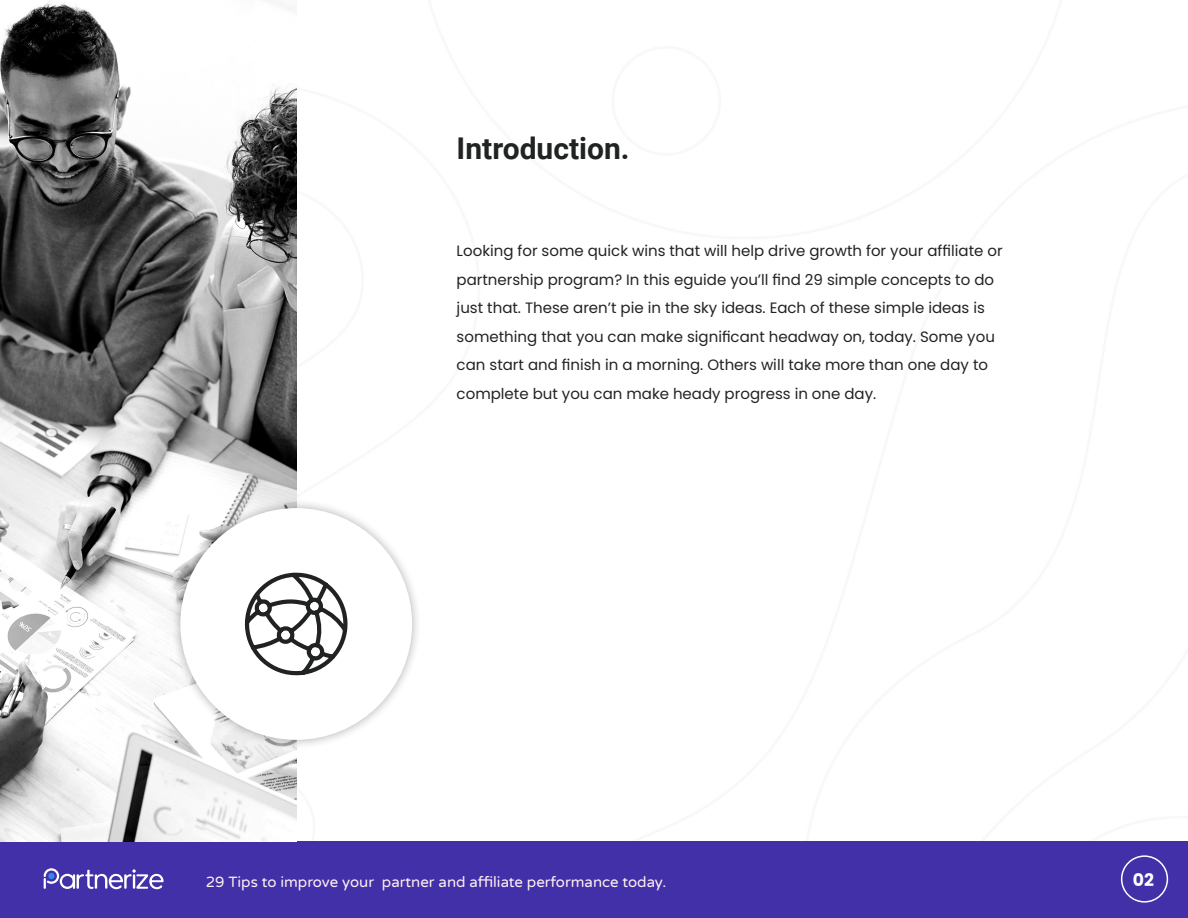
<style>
.page{position:relative;width:1188px;height:918px;background:#fff}
.page>*{position:absolute;margin:0;border:0;box-sizing:border-box;transform-origin:0 0}
.t1{font:700 30px "Roboto";color:#212322}
.t2{font:700 17.25px "Poppins";color:#fff}
.t3{font:15px/28.5px "Poppins";color:#212322}
.t4{font:15px "Varela Round";color:#fff0f0}
</style>
<div class="page">
<div style="left:0;top:842px;width:1188px;height:76px;background:#4130a8"></div>
<img style="left:0;top:0;width:296px;height:842px">
<div style="left:1121px;top:855px;width:47px;height:48px;border:2px solid #fff;border-radius:50%"></div>
<div style="left:171px;top:498px;width:251px;height:251px;background:#231f20;opacity:.33"></div>
<div style="left:180px;top:508px;width:232px;height:232px;background:#fff;border-radius:50%"></div>
<svg style="left:244px;top:572px;width:104px;height:104px"></svg>
<svg style="left:44px;top:868px;width:120px;height:21px"></svg>
<p class="t1" style="left:457px;top:127px;width:174px">Introduction.</p>
<p class="t3" style="left:457px;top:237px;width:547px">Looking for some quick wins that will help drive growth for your affiliate or partnership program? In this eguide you’ll find 29 simple concepts to do just that. These aren’t pie in the sky ideas. Each of these simple ideas is something that you can make significant headway on, today. Some you can start and finish in a morning. Others will take more than one day to complete but you can make heady progress in one day.</p>
<p class="t4" style="left:206px;top:872px;width:462px">29 Tips to improve your partner and affiliate performance today.</p>
<p class="t2" style="left:1133px;top:870px;width:23px">02</p>
</div>
